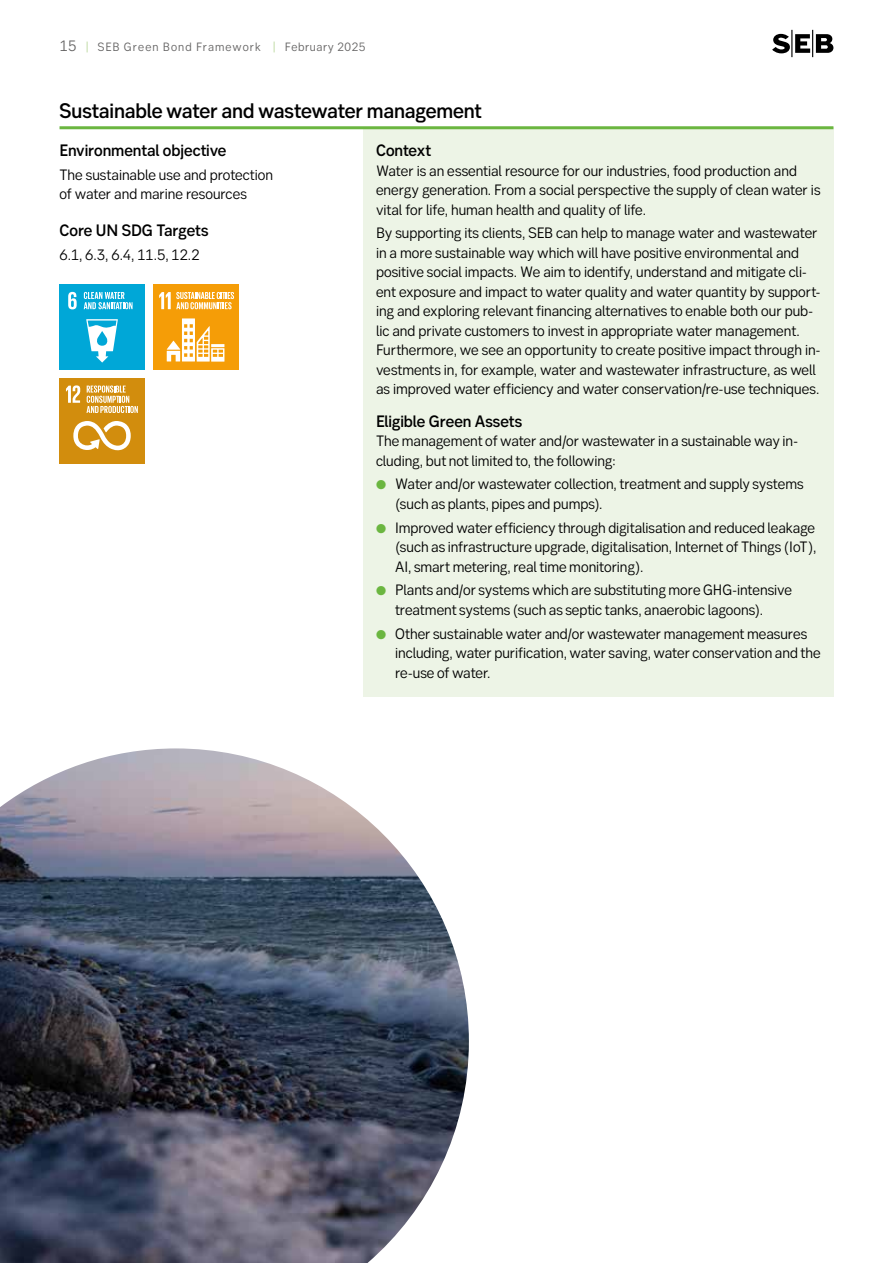
<style>
.page{position:relative;width:893px;height:1263px;background:#fff}
.page>*{position:absolute;margin:0;border:0;box-sizing:border-box;transform-origin:0 0}
.t1{font:500 21px "SEB Sans Serif";letter-spacing:-.01em;color:#000}
.t2{font:500 16.5px "SEB Sans Serif";letter-spacing:-.005em;color:#000}
.t3{font:15px/19.5px "SEB Sans Serif";letter-spacing:-.005em;color:#000}
.t4{font:12px "SEB Sans Serif";letter-spacing:.075em;color:#646363}
.s1{font-size:15px}
.s2{color:#b0d38f}
.s3{color:#6bb640}
</style>
<div class="page">
<svg style="left:772px;top:30px;width:61px;height:27px"></svg>
<div style="left:363px;top:128px;width:470px;height:569px;background:#edf4e6"></div>
<div style="left:60px;top:285px;width:85px;height:85px;background:#00a7d7"></div>
<svg style="left:68px;top:292px;width:9px;height:17px"></svg>
<svg style="left:84px;top:292px;width:49px;height:17px"></svg>
<svg style="left:86px;top:319px;width:32px;height:44px"></svg>
<hr style="left:60px;top:126px;width:773px;height:3px;background:#6bb640">
<div style="left:153px;top:285px;width:85px;height:85px;background:#f59d07"></div>
<svg style="left:159px;top:292px;width:75px;height:17px"></svg>
<svg style="left:167px;top:318px;width:57px;height:44px"></svg>
<div style="left:60px;top:378px;width:85px;height:85px;background:#d28d0d"></div>
<svg style="left:66px;top:385px;width:14px;height:18px"></svg>
<svg style="left:73px;top:421px;width:58px;height:29px"></svg>
<svg style="left:86px;top:385px;width:52px;height:28px"></svg>
<img style="left:0;top:748px;width:469px;height:515px">
<p class="t4" style="left:60px;top:40px;width:307px"><span class="s1">15</span> <span class="s2">|</span> SEB Green Bond Framework <span class="s2">|</span> February 2025</p>
<h1 class="t1" style="left:60px;top:98px;width:424px">Sustainable water and wastewater management</h1>
<p class="t2" style="left:60px;top:140px;width:168px">Environmental objective</p>
<p class="t3" style="left:60px;top:165px;width:215px">The sustainable use and protection of water and marine resources</p>
<p class="t2" style="left:60px;top:220px;width:150px">Core UN SDG Targets</p>
<p class="t3" style="left:60px;top:244px;width:142px">6.1, 6.3, 6.4, 11.5, 12.2</p>
<p class="t2" style="left:376px;top:140px;width:56px">Context</p>
<p class="t3" style="left:376px;top:160px;width:446px">Water is an essential resource for our industries, food production and energy generation. From a social perspective the supply of clean water is vital for life, human health and quality of life.</p>
<p class="t3" style="left:376px;top:223px;width:446px">By supporting its clients, SEB can help to manage water and wastewater in a more sustainable way which will have positive environmental and positive social impacts. We aim to identify, understand and mitigate cli&shy;ent exposure and impact to water quality and water quantity by support&shy;ing and exploring relevant financing alternatives to enable both our pub&shy;lic and private customers to invest in appropriate water management.<br>Furthermore, we see an opportunity to create positive impact through in&shy;vestments in, for example, water and wastewater infrastructure, as well as improved water efficiency and water conservation/re-use techniques.</p>
<p class="t2" style="left:376px;top:411px;width:147px">Eligible Green Assets</p>
<p class="t3" style="left:376px;top:431px;width:423px">The management of water and/or wastewater in a sustainable way in&shy;cluding, but not limited to, the following:</p>
<p class="t3" style="left:395px;top:474px;width:410px;text-indent:-19px"><span class="s3">●</span> Water and/or wastewater collection, treatment and supply systems (such as plants, pipes and pumps).</p>
<p class="t3" style="left:395px;top:517px;width:423px;text-align:justify;text-indent:-19px"><span class="s3">●</span> Improved water efficiency through digitalisation and reduced leakage (such as infrastructure upgrade, digitalisation, Internet of Things (IoT), AI, smart metering, real time monitoring).</p>
<p class="t3" style="left:395px;top:580px;width:398px;text-indent:-19px"><span class="s3">●</span> Plants and/or systems which are substituting more GHG-intensive treatment systems (such as septic tanks, anaerobic lagoons).</p>
<p class="t3" style="left:395px;top:623px;width:427px;text-indent:-19px"><span class="s3">●</span> Other sustainable water and/or wastewater management measures including, water purification, water saving, water conservation and the re-use of water.</p>
</div>
